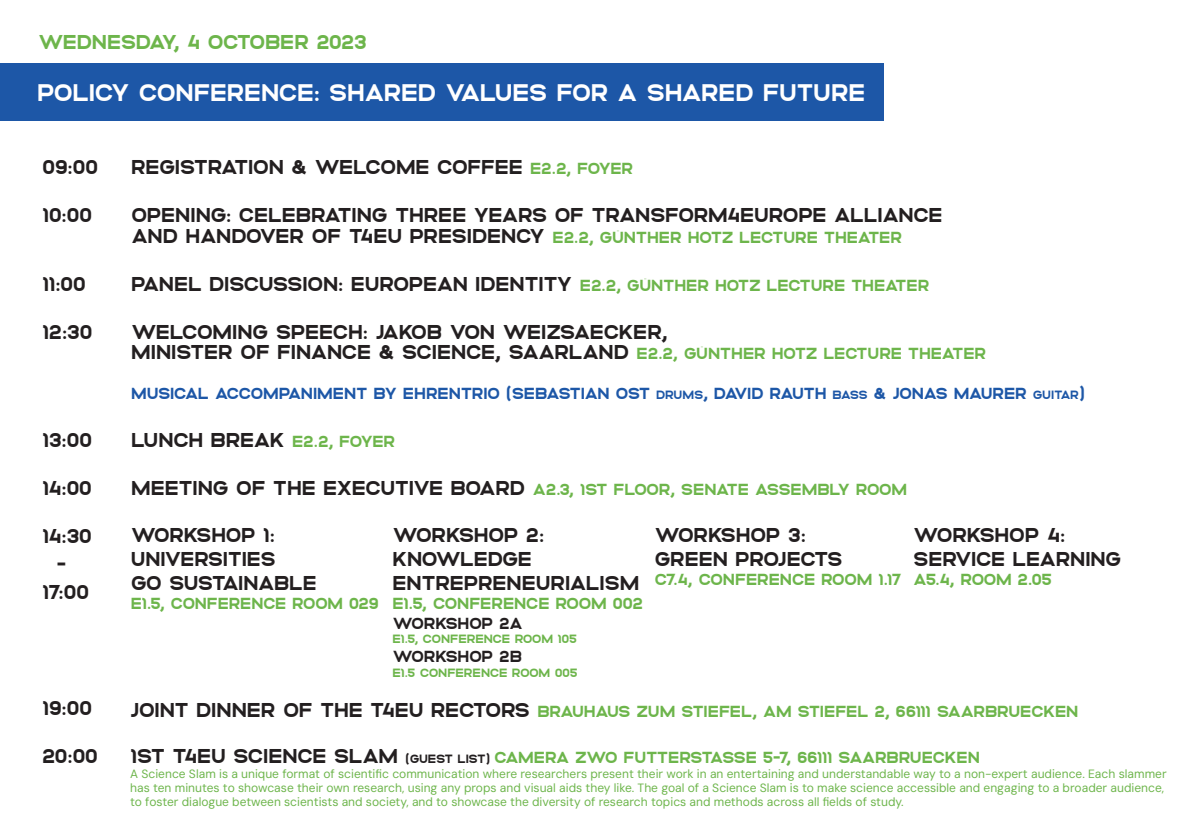
<style>
.page{position:relative;width:1191px;height:840px;background:#fff}
.page>*{position:absolute;margin:0;border:0;box-sizing:border-box;transform-origin:0 0}
.t1{font:24px "Altero";letter-spacing:-.02em;color:#fff}
.t2{font:20px/24px "Altero";letter-spacing:-.03em;color:#231f20}
.t3{font:20px "Altero";letter-spacing:-.04em;color:#6db54b}
.t4{font:16px "Altero";letter-spacing:-.03em;color:#6db54b}
.t5{font:16px "Altero";letter-spacing:-.03em;color:#1d57a7}
.t6{font:16px "Altero";letter-spacing:-.03em;color:#231f20}
.t7{font:12px/14.4px "DM Sans 9 pt";color:#6db54b}
.t8{font:12px "Altero";letter-spacing:-.03em;color:#6db54b}
.s1{font-size:16px;color:#6db54b}
.s2{font-size:20px;color:#231f20}
.s3{font-size:12px}
.s4{font-size:12px;color:#231f20}
</style>
<div class="page">
<div style="left:0;top:63px;width:883px;height:58px;background:#1d57a7"></div>
<p class="t3" style="left:38px;top:28px;width:330px">WEDNESDAY, 4 OCTOBER 2023</p>
<p class="t1" style="left:37px;top:75px;width:829px">POLICY CONFERENCE: SHARED VALUES FOR A SHARED FUTURE</p>
<p class="t2" style="left:42px;top:154px;width:58px">09:00</p>
<p class="t2" style="left:42px;top:202px;width:52px">10:00</p>
<p class="t2" style="left:42px;top:270px;width:46px">11:00</p>
<p class="t2" style="left:42px;top:318px;width:52px">12:30</p>
<p class="t2" style="left:42px;top:426px;width:52px">13:00</p>
<p class="t2" style="left:42px;top:474px;width:52px">14:00</p>
<p class="t2" style="left:42px;top:520px;width:51px;line-height:28px;text-align:center">14:30 -<br>17:00</p>
<p class="t2" style="left:42px;top:694px;width:52px">19:00</p>
<p class="t2" style="left:42px;top:742px;width:58px">20:00</p>
<p class="t2" style="left:131px;top:154px;width:504px">REGISTRATION &amp; WELCOME COFFEE <span class="s1">E2.2, FOYER</span></p>
<p class="t2" style="left:131px;top:202px;width:813px">OPENING: CELEBRATING THREE YEARS OF TRANSFORM4EUROPE ALLIANCE</p>
<p class="t4" style="left:131px;top:225px;width:772px"><span class="s2">AND HANDOVER OF T4EU PRESIDENCY</span> E2.2, GÜNTHER HOTZ LECTURE THEATER</p>
<p class="t2" style="left:131px;top:270px;width:800px">PANEL DISCUSSION: EUROPEAN IDENTITY <span class="s1">E2.2, GÜNTHER HOTZ LECTURE THEATER</span></p>
<p class="t2" style="left:131px;top:320px;width:856px;line-height:20px">WELCOMING SPEECH: JAKOB VON WEIZSAECKER,<br>MINISTER OF FINANCE &amp; SCIENCE, SAARLAND <span class="s1">E2.2, GÜNTHER HOTZ LECTURE THEATER</span></p>
<p class="t5" style="left:131px;top:381px;width:955px">MUSICAL ACCOMPANIMENT BY EHRENTRIO (SEBASTIAN OST <span class="s3">DRUMS</span>, DAVID RAUTH <span class="s3">BASS</span> &amp; JONAS MAURER <span class="s3">GUITAR</span>)</p>
<p class="t2" style="left:131px;top:426px;width:266px">LUNCH BREAK <span class="s1">E2.2, FOYER</span></p>
<p class="t4" style="left:131px;top:477px;width:777px"><span class="s2">MEETING OF THE EXECUTIVE BOARD</span> A2.3, 1ST FLOOR, SENATE ASSEMBLY ROOM</p>
<p class="t2" style="left:131px;top:522px;width:187px">WORKSHOP 1:<br>UNIVERSITIES<br>GO SUSTAINABLE</p>
<p class="t4" style="left:131px;top:592px;width:250px">E1.5, CONFERENCE ROOM 029</p>
<p class="t2" style="left:392px;top:522px;width:248px">WORKSHOP 2:<br>KNOWLEDGE<br>ENTREPRENEURIALISM</p>
<p class="t4" style="left:392px;top:592px;width:252px">E1.5, CONFERENCE ROOM 002</p>
<p class="t6" style="left:392px;top:611px;width:132px">WORKSHOP 2A</p>
<p class="t8" style="left:392px;top:629px;width:186px">E1.5, CONFERENCE ROOM 105</p>
<p class="t6" style="left:392px;top:644px;width:131px">WORKSHOP 2B</p>
<p class="t8" style="left:392px;top:663px;width:187px">E1.5 CONFERENCE ROOM 005</p>
<p class="t2" style="left:654px;top:522px;width:190px">WORKSHOP 3:<br>GREEN PROJECTS</p>
<p class="t4" style="left:654px;top:568px;width:249px">C7.4, CONFERENCE ROOM 1.17</p>
<p class="t2" style="left:913px;top:522px;width:210px">WORKSHOP 4:<br>SERVICE LEARNING</p>
<p class="t4" style="left:913px;top:568px;width:140px">A5.4, ROOM 2.05</p>
<p class="t4" style="left:130px;top:699px;width:949px"><span class="s2">JOINT DINNER OF THE T4EU RECTORS</span> BRAUHAUS ZUM STIEFEL, AM STIEFEL 2, 66111 SAARBRUECKEN</p>
<p class="t4" style="left:130px;top:745px;width:851px"><span class="s2">1ST T4EU SCIENCE SLAM</span> <span class="s4">(GUEST LIST)</span> CAMERA ZWO FUTTERSTASSE 5-7, 66111 SAARBRUECKEN</p>
<p class="t7" style="left:130px;top:765px;width:1038px">A Science Slam is a unique format of scientific communication where researchers present their work in an entertaining and understandable way to a non-expert audience. Each slammer has ten minutes to showcase their own research, using any props and visual aids they like. The goal of a Science Slam is to make science accessible and engaging to a broader audience, to foster dialogue between scientists and society, and to showcase the diversity of research topics and methods across all fields of study.</p>
</div>
